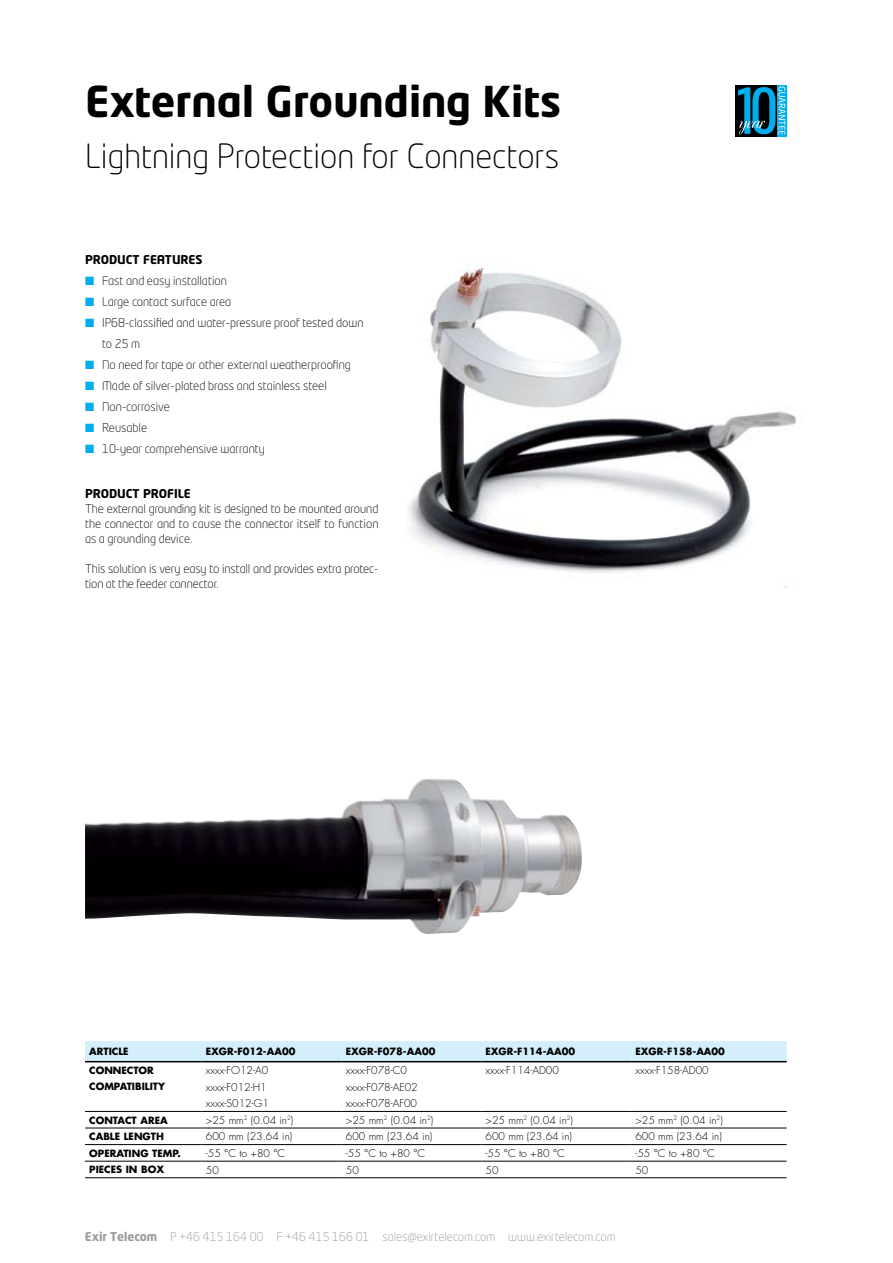
<style>
.page{position:relative;width:893px;height:1263px;background:#fff}
.page>*{position:absolute;margin:0;border:0;box-sizing:border-box;transform-origin:0 0}
.t1{font:700 42px "Neo Tech Std";color:#000}
.t2{font:300 33px "Neo Tech Std";color:#000}
.t3{font:300 12px/15px "Neo Tech Std";color:#000}
.t4{font:300 12px "Neo Tech Std";color:#999b9e}
.t5{font:700 12px "Neo Tech Std";color:#000}
.t6{font:300 10.5px "Futura";color:#000}
.t7{font:700 9.75px "Futura";color:#000}
.s1{color:#00aeef}
.s2{font-weight:700}
</style>
<div class="page">
<img style="left:408px;top:267px;width:389px;height:321px">
<div style="left:736px;top:85px;width:41px;height:51px;background:#000"></div>
<svg style="left:777px;top:85px;width:10px;height:51px"></svg>
<svg style="left:738px;top:87px;width:47px;height:48px"></svg>
<div style="left:85px;top:1041px;width:702px;height:20px;background:#d4effc"></div>
<hr style="left:202px;top:1061px;width:140px;height:1px;background:#000">
<hr style="left:342px;top:1061px;width:139px;height:1px;background:#000">
<hr style="left:481px;top:1061px;width:150px;height:1px;background:#000">
<hr style="left:631px;top:1061px;width:156px;height:1px;background:#000">
<hr style="left:85px;top:1144px;width:117px;height:1px;background:#000">
<hr style="left:202px;top:1144px;width:140px;height:1px;background:#000">
<hr style="left:342px;top:1144px;width:139px;height:1px;background:#000">
<hr style="left:481px;top:1144px;width:150px;height:1px;background:#000">
<hr style="left:631px;top:1144px;width:156px;height:1px;background:#000">
<hr style="left:85px;top:1061px;width:117px;height:1px;background:#000">
<hr style="left:202px;top:1128px;width:140px;height:1px;background:#000">
<hr style="left:342px;top:1128px;width:139px;height:1px;background:#000">
<hr style="left:481px;top:1128px;width:150px;height:1px;background:#000">
<hr style="left:631px;top:1128px;width:156px;height:1px;background:#000">
<hr style="left:85px;top:1128px;width:117px;height:1px;background:#000">
<hr style="left:85px;top:1111px;width:117px;height:1px;background:#000">
<hr style="left:202px;top:1111px;width:140px;height:1px;background:#000">
<hr style="left:342px;top:1111px;width:139px;height:1px;background:#000">
<hr style="left:481px;top:1111px;width:150px;height:1px;background:#000">
<hr style="left:631px;top:1111px;width:156px;height:1px;background:#000">
<hr style="left:85px;top:1161px;width:117px;height:1px;background:#000">
<hr style="left:202px;top:1161px;width:140px;height:1px;background:#000">
<hr style="left:342px;top:1161px;width:139px;height:1px;background:#000">
<hr style="left:481px;top:1161px;width:150px;height:1px;background:#000">
<hr style="left:631px;top:1161px;width:156px;height:1px;background:#000">
<hr style="left:85px;top:1177px;width:117px;height:1px;background:#000">
<hr style="left:202px;top:1177px;width:140px;height:1px;background:#000">
<hr style="left:342px;top:1177px;width:139px;height:1px;background:#000">
<hr style="left:481px;top:1177px;width:150px;height:1px;background:#000">
<hr style="left:631px;top:1177px;width:156px;height:1px;background:#000">
<img style="left:85px;top:798px;width:497px;height:136px">
<h1 class="t1" style="left:85px;top:75px;width:478px">External Grounding Kits</h1>
<h2 class="t2" style="left:85px;top:136px;width:476px">Lightning Protection for Connectors</h2>
<p class="t5" style="left:85px;top:252px;width:119px">PRODUCT FEATURES</p>
<p class="t3" style="left:85px;top:273px;width:143px"><span class="s1">■</span> Fast and easy installation</p>
<p class="t3" style="left:85px;top:294px;width:148px"><span class="s1">■</span> Large contact surface area</p>
<p class="t3" style="left:102px;top:312px;width:263px;line-height:21px;text-indent:-17px"><span class="s1">■</span> IP68-classified and water-pressure proof tested down to 25 m</p>
<p class="t3" style="left:85px;top:357px;width:267px"><span class="s1">■</span> No need for tape or other external weatherproofing</p>
<p class="t3" style="left:85px;top:378px;width:243px"><span class="s1">■</span> Made of silver-plated brass and stainless steel</p>
<p class="t3" style="left:85px;top:399px;width:86px"><span class="s1">■</span> Non-corrosive</p>
<p class="t3" style="left:85px;top:420px;width:64px"><span class="s1">■</span> Reusable</p>
<p class="t3" style="left:85px;top:441px;width:181px"><span class="s1">■</span> 10-year comprehensive warranty</p>
<p class="t5" style="left:85px;top:486px;width:107px">PRODUCT PROFILE</p>
<p class="t3" style="left:85px;top:501px;width:295px;text-align:justify">The external grounding kit is designed to be mounted around the connector and to cause the connector itself to function as a grounding device.</p>
<p class="t3" style="left:85px;top:561px;width:295px">This solution is very easy to install and provides extra protec&shy;tion at the feeder connector.</p>
<p class="t7" style="left:89px;top:1045px;width:41px">ARTICLE</p>
<p class="t7" style="left:206px;top:1045px;width:91px">EXGR-F012-AA00</p>
<p class="t7" style="left:346px;top:1045px;width:91px">EXGR-F078-AA00</p>
<p class="t7" style="left:486px;top:1045px;width:91px">EXGR-F114-AA00</p>
<p class="t7" style="left:635px;top:1045px;width:91px">EXGR-F158-AA00</p>
<p class="t7" style="left:89px;top:1063px;width:66px">CONNECTOR</p>
<p class="t6" style="left:206px;top:1063px;width:64px">xxxx-FO12-A0</p>
<p class="t6" style="left:346px;top:1063px;width:63px">xxxx-F078-C0</p>
<p class="t6" style="left:486px;top:1063px;width:75px">xxxx-F114-AD00</p>
<p class="t6" style="left:635px;top:1063px;width:75px">xxxx-F158-AD00</p>
<p class="t7" style="left:89px;top:1080px;width:77px">COMPATIBILITY</p>
<p class="t6" style="left:206px;top:1080px;width:62px">xxxx-F012-H1</p>
<p class="t6" style="left:346px;top:1080px;width:73px">xxxx-F078-AE02</p>
<p class="t6" style="left:206px;top:1096px;width:64px">xxxx-S012-G1</p>
<p class="t6" style="left:346px;top:1096px;width:73px">xxxx-F078-AF00</p>
<p class="t7" style="left:89px;top:1113px;width:80px">CONTACT AREA</p>
<p class="t6" style="left:206px;top:1113px;width:89px">&gt;25 mm<sup>2</sup> (0.04 in<sup>2</sup>)</p>
<p class="t6" style="left:346px;top:1113px;width:89px">&gt;25 mm<sup>2</sup> (0.04 in<sup>2</sup>)</p>
<p class="t6" style="left:486px;top:1113px;width:89px">&gt;25 mm<sup>2</sup> (0.04 in<sup>2</sup>)</p>
<p class="t6" style="left:635px;top:1113px;width:89px">&gt;25 mm<sup>2</sup> (0.04 in<sup>2</sup>)</p>
<p class="t7" style="left:89px;top:1130px;width:76px">CABLE LENGTH</p>
<p class="t6" style="left:206px;top:1130px;width:88px">600 mm (23.64 in)</p>
<p class="t6" style="left:346px;top:1130px;width:88px">600 mm (23.64 in)</p>
<p class="t6" style="left:486px;top:1130px;width:88px">600 mm (23.64 in)</p>
<p class="t6" style="left:635px;top:1130px;width:88px">600 mm (23.64 in)</p>
<p class="t7" style="left:89px;top:1146px;width:93px">OPERATING TEMP.</p>
<p class="t6" style="left:206px;top:1146px;width:81px">-55 °C to +80 °C</p>
<p class="t6" style="left:346px;top:1146px;width:81px">-55 °C to +80 °C</p>
<p class="t6" style="left:486px;top:1146px;width:81px">-55 °C to +80 °C</p>
<p class="t6" style="left:635px;top:1146px;width:81px">-55 °C to +80 °C</p>
<p class="t7" style="left:89px;top:1163px;width:76px">PIECES IN BOX</p>
<p class="t6" style="left:206px;top:1163px;width:15px">50</p>
<p class="t6" style="left:346px;top:1163px;width:15px">50</p>
<p class="t6" style="left:486px;top:1163px;width:15px">50</p>
<p class="t6" style="left:635px;top:1163px;width:15px">50</p>
<p class="t4" style="left:85px;top:1230px;width:532px"><span class="s2">Exir Telecom</span> P +46 415 164 00 F +46 415 166 01 sales@exirtelecom.com www.exirtelecom.com</p>
</div>
